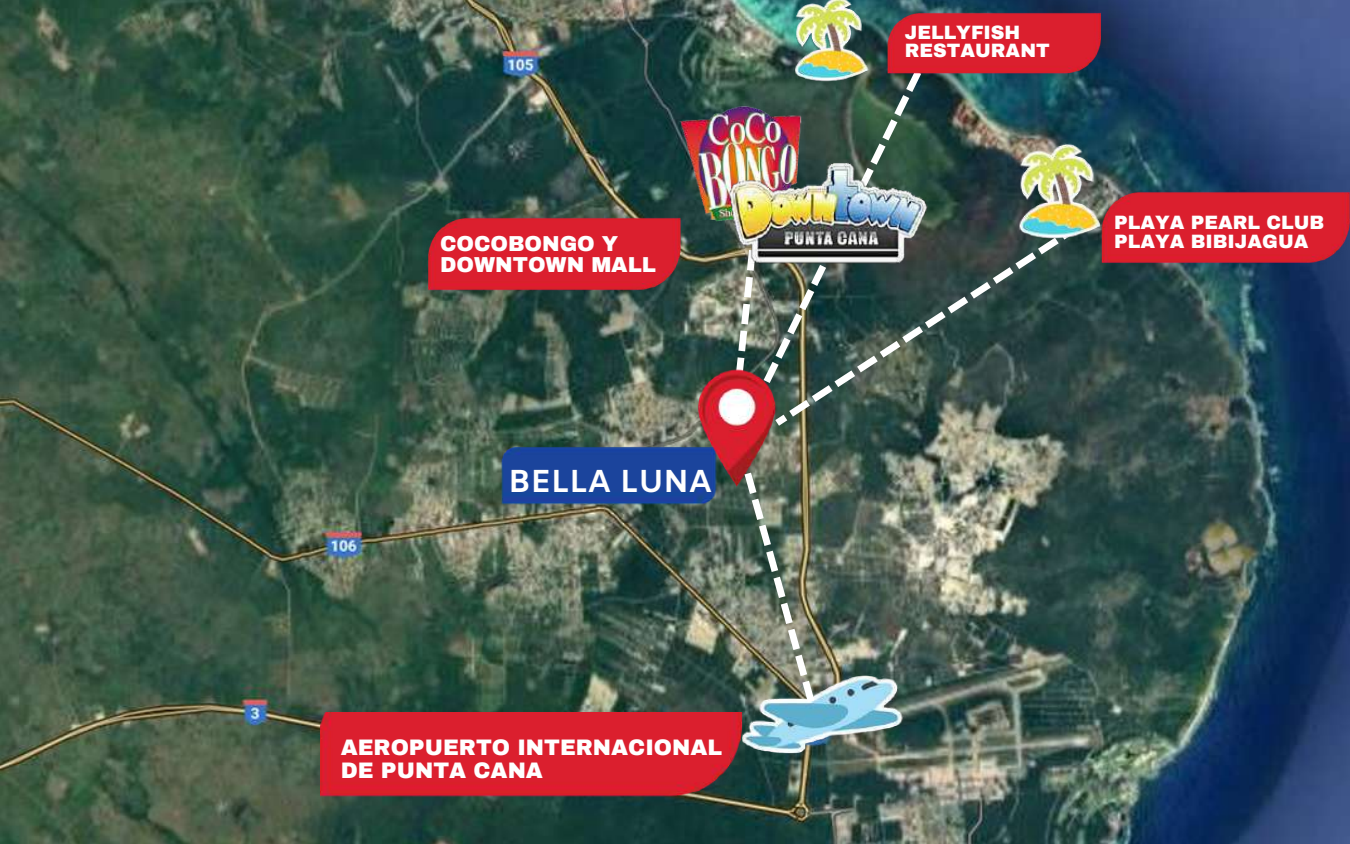
<style>
.page{position:relative;width:1350px;height:844px;background:#fff}
.page>*{position:absolute;margin:0;border:0;box-sizing:border-box;transform-origin:0 0}
.t1{font:700 31.72px "Amiko";color:#fff}
.t2{font:900 22.05px/23.6px "Archivo";color:#fff}
.t3{font:900 21.15px/22.1px "Archivo";color:#fff}
.t4{font:900 18.9px/18.9px "Archivo";color:#fff}
</style>
<div class="page">
<img style="left:0;top:0;width:1350px;height:844px">
<img style="left:469px;top:347px;width:276px;height:265px">
<img style="left:767px;top:0;width:102px;height:60px">
<img style="left:719px;top:613px;width:199px;height:199px">
<img style="left:1081px;top:130px;width:269px;height:191px">
<img style="left:405px;top:156px;width:275px;height:191px">
<img style="left:320px;top:712px;width:447px;height:117px">
<img style="left:663px;top:355px;width:147px;height:150px">
<img style="left:745px;top:472px;width:69px;height:230px">
<svg style="left:775px;top:223px;width:306px;height:203px;background:#39504b"></svg>
<img style="left:987px;top:124px;width:139px;height:138px">
<img style="left:764px;top:60px;width:163px;height:323px">
<img style="left:869px;top:0;width:245px;height:123px">
<img style="left:662px;top:84px;width:18px;height:164px">
<img style="left:680px;top:73px;width:295px;height:295px">
<p class="t3" style="left:440px;top:232px;width:217px">COCOBONGO Y<br>DOWNTOWN MALL</p>
<h1 class="t1" style="left:509px;top:463px;width:205px">BELLA LUNA</h1>
<p class="t2" style="left:341px;top:735px;width:383px">AEROPUERTO INTERNACIONAL<br>DE PUNTA CANA</p>
<p class="t4" style="left:905px;top:23px;width:146px">JELLYFISH<br>RESTAURANT</p>
<p class="t4" style="left:1114px;top:213px;width:212px">PLAYA PEARL CLUB<br>PLAYA BIBIJAGUA</p>
</div>
